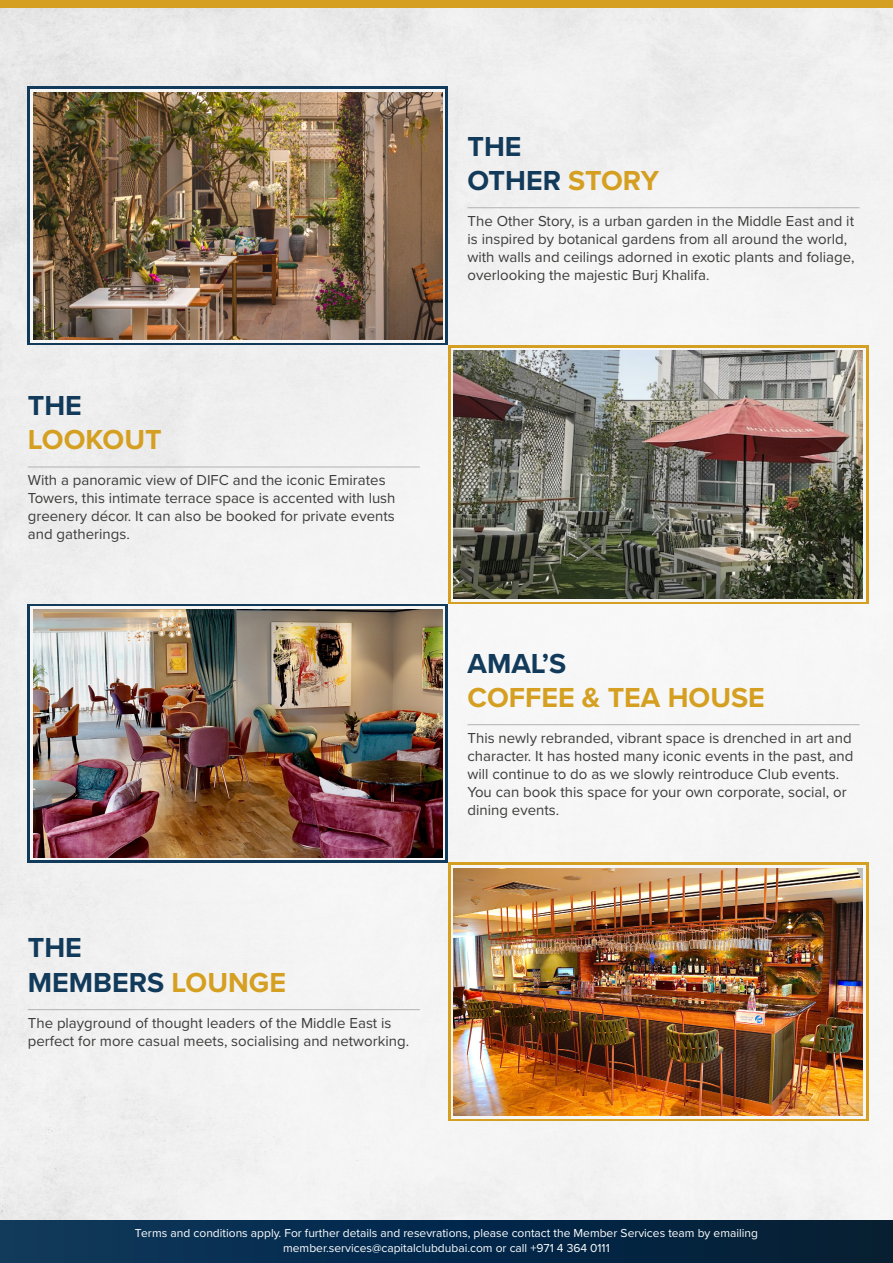
<style>
.page{position:relative;width:893px;height:1263px;background:#fff}
.page>*{position:absolute;margin:0;border:0;box-sizing:border-box;transform-origin:0 0}
.t1{font:700 28.5px/34.2px "Proxima Nova";color:#123a5a}
.t2{font:700 28.5px "Proxima Nova";color:#d5a021}
.t3{font:15px/18px "Proxima Nova";color:#3c3c3b}
.t4{font:12px/14.4px "Proxima Nova";color:#fff;text-align:center}
.s1{color:#d5a021}
</style>
<div class="page">
<div style="left:0;top:7px;width:893px;height:1213px;background:#f3f3f3"></div>
<div style="left:0;top:0;width:893px;height:7px;background:#d5a021"></div>
<div style="left:0;top:1220px;width:893px;height:43px;background:linear-gradient(to right,#0c385e,#011c34)"></div>
<svg style="left:28px;top:87px;width:420px;height:258px;fill:#123a5a"></svg>
<div style="left:31px;top:89px;width:414px;height:253px;background:#f6f6f6"></div>
<img style="left:33px;top:92px;width:409px;height:248px">
<hr style="left:467px;top:207px;width:392px;height:1px;background:#b2b2b2">
<svg style="left:448px;top:345px;width:420px;height:259px;fill:#d5a021"></svg>
<svg style="left:451px;top:348px;width:414px;height:253px;fill:#f6f6f6"></svg>
<img style="left:453px;top:351px;width:410px;height:247px">
<hr style="left:28px;top:467px;width:392px;height:1px;background:#b2b2b2">
<svg style="left:28px;top:604px;width:420px;height:258px;fill:#123a5a"></svg>
<svg style="left:31px;top:607px;width:414px;height:253px;fill:#f6f6f6"></svg>
<img style="left:33px;top:609px;width:409px;height:248px">
<hr style="left:467px;top:724px;width:392px;height:1px;background:#b2b2b2">
<svg style="left:448px;top:862px;width:420px;height:259px;fill:#d5a021"></svg>
<div style="left:451px;top:865px;width:414px;height:253px;background:#f6f6f6"></div>
<img style="left:453px;top:868px;width:410px;height:248px">
<hr style="left:28px;top:1009px;width:392px;height:1px;background:#b2b2b2">
<h1 class="t1" style="left:28px;top:388px;width:56px">THE</h1>
<h1 class="t2" style="left:28px;top:418px;width:135px">LOOKOUT</h1>
<p class="t3" style="left:28px;top:470px;width:369px">With a panoramic view of DIFC and the iconic Emirates Towers, this intimate terrace space is accented with lush greenery décor. It can also be booked for private events and gatherings.</p>
<h1 class="t1" style="left:28px;top:930px;width:260px">THE<br>MEMBERS <span class="s1">LOUNGE</span></h1>
<p class="t3" style="left:28px;top:1013px;width:383px">The playground of thought leaders of the Middle East is perfect for more casual meets, socialising and networking.</p>
<h1 class="t1" style="left:467px;top:128px;width:193px">THE<br>OTHER <span class="s1">STORY</span></h1>
<p class="t3" style="left:467px;top:211px;width:389px">The Other Story, is a urban garden in the Middle East and it is inspired by botanical gardens from all around the world, with walls and ceilings adorned in exotic plants and foliage, overlooking the majestic Burj Khalifa.</p>
<h1 class="t1" style="left:467px;top:645px;width:100px">AMAL’S</h1>
<h1 class="t2" style="left:467px;top:676px;width:299px">COFFEE &amp; TEA HOUSE</h1>
<p class="t3" style="left:467px;top:728px;width:387px">This newly rebranded, vibrant space is drenched in art and character. It has hosted many iconic events in the past, and will continue to do as we slowly reintroduce Club events.<br>You can book this space for your own corporate, social, or dining events.</p>
<p class="t4" style="left:135px;top:1225px;width:624px">Terms and conditions apply. For further details and resevrations, please contact the Member Services team by emailing member.services@capitalclubdubai.com or call +971 4 364 0111</p>
</div>
